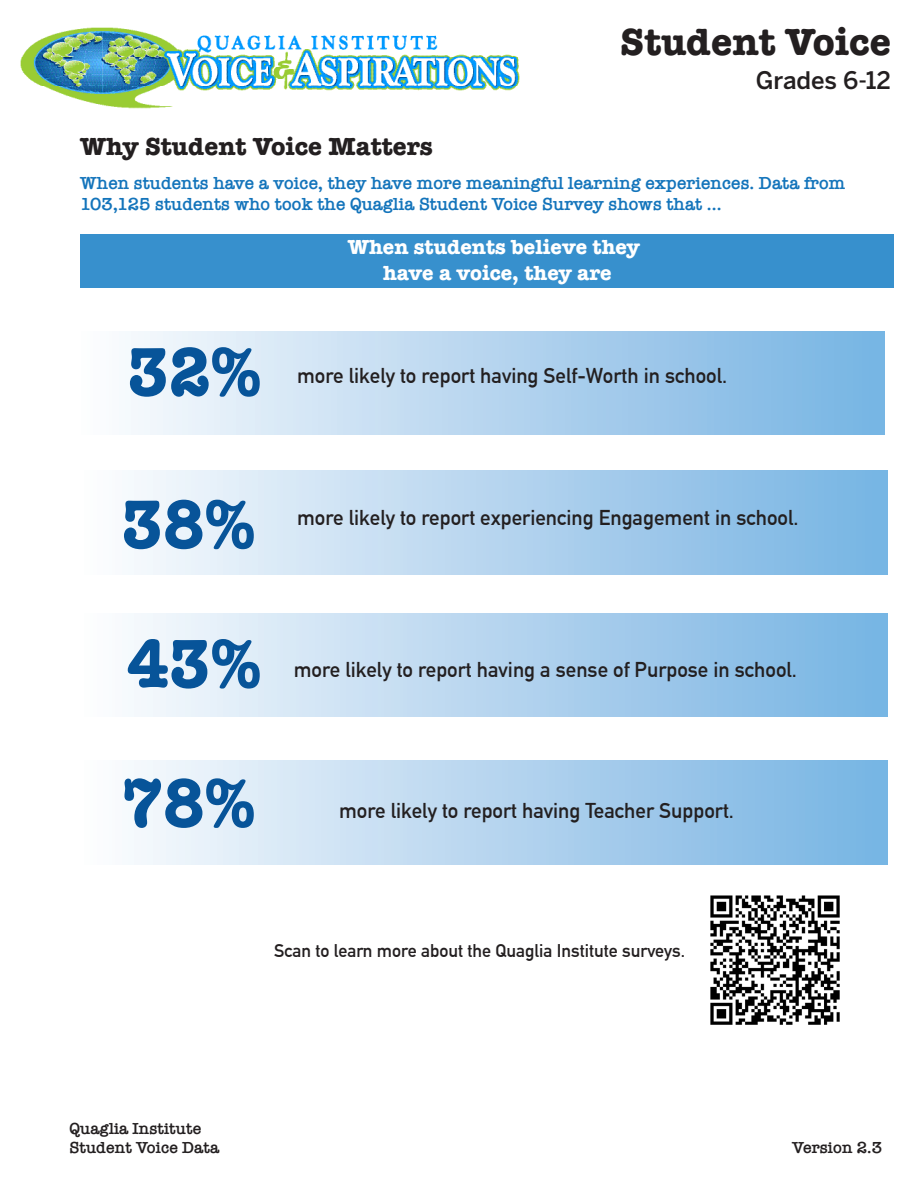
<style>
.page{position:relative;width:918px;height:1188px;background:#fff}
.page>*{position:absolute;margin:0;border:0;box-sizing:border-box;transform-origin:0 0}
.t1{font:700 70.5px "American Typewriter";color:#075499;scale:.9 1}
.t2{font:700 39px "American Typewriter";color:#231f20}
.t3{font:700 25.5px "American Typewriter";color:#231f20}
.t4{font:500 24px "Benton Sans";color:#231f20}
.t5{font:700 21px "DIN Alternate";color:#231f20}
.t6{font:700 21px "American Typewriter";color:#fff}
.t7{font:600 18px/21px "American Typewriter";color:#1374bb}
.t8{font:700 18px "DIN Alternate";color:#231f20}
.t9{font:600 16.5px "American Typewriter";color:#231f20}
</style>
<div class="page">
<div style="left:80px;top:234px;width:813px;height:54px;background:#3790cd"></div>
<div style="left:77px;top:331px;width:807px;height:104px;background:linear-gradient(to right,#fdfcfe,#75b2e2)"></div>
<img style="left:20px;top:28px;width:500px;height:80px">
<div style="left:80px;top:471px;width:807px;height:104px;background:linear-gradient(to right,#fdfcfe,#75b2e2)"></div>
<div style="left:80px;top:613px;width:807px;height:104px;background:linear-gradient(to right,#fdfcfe,#75b2e2)"></div>
<div style="left:80px;top:760px;width:807px;height:104px;background:linear-gradient(to right,#fdfcfe,#75b2e2)"></div>
<img style="left:710px;top:895px;width:130px;height:130px">
<p class="t2" style="left:620px;top:8px;width:272px">Student Voice</p>
<p class="t4" style="left:756px;top:66px;width:137px">Grades 6-12</p>
<p class="t3" style="left:80px;top:124px;width:354px">Why Student Voice Matters</p>
<p class="t7" style="left:80px;top:172px;width:767px">When students have a voice, they have more meaningful learning experiences. Data from<br>103,125 students who took the Quaglia Student Voice Survey shows that ...</p>
<p class="t1" style="left:127px;top:311px;width:150px">32%</p>
<p class="t6" style="left:348px;top:229px;width:294px">When students believe they</p>
<p class="t6" style="left:383px;top:255px;width:230px">have a voice, they are</p>
<p class="t5" style="left:297px;top:360px;width:432px">more likely to report having Self-Worth in school.</p>
<p class="t1" style="left:122px;top:463px;width:150px">38%</p>
<p class="t5" style="left:297px;top:502px;width:503px">more likely to report experiencing Engagement in school.</p>
<p class="t1" style="left:127px;top:603px;width:150px">43%</p>
<p class="t5" style="left:294px;top:654px;width:505px">more likely to report having a sense of Purpose in school.</p>
<p class="t1" style="left:122px;top:742px;width:150px">78%</p>
<p class="t5" style="left:339px;top:794px;width:396px">more likely to report having Teacher Support.</p>
<p class="t8" style="left:274px;top:937px;width:413px">Scan to learn more about the Quaglia Institute surveys.</p>
<p class="t9" style="left:69px;top:1115px;width:133px">Quaglia Institute</p>
<p class="t9" style="left:69px;top:1135px;width:152px">Student Voice Data</p>
<p class="t9" style="left:792px;top:1135px;width:92px">Version 2.3</p>
</div>
